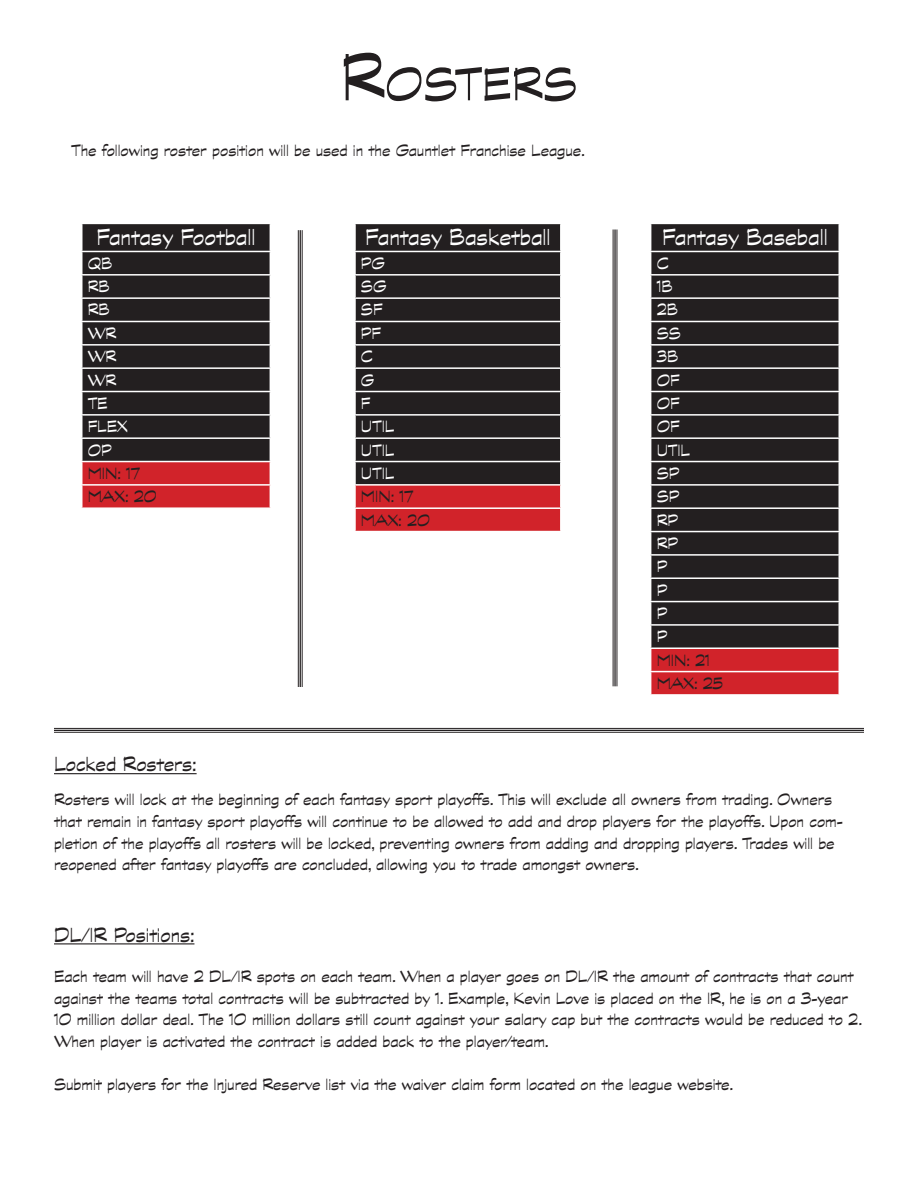
<style>
.page{position:relative;width:918px;height:1188px;background:#fff}
.page>*{position:absolute;margin:0;border:0;box-sizing:border-box;transform-origin:0 0}
.t1{font:51.45px "Graphite Std";color:#231f20}
.t2{font:25.5px "Graphite Std";color:#fff}
.Black_Graphite_Under{font:22.5px "Graphite Std";color:#231f20}
.t3{font:18px/21.6px "Graphite Std";color:#231f20}
.t4{font:18px "Graphite Std";color:#fff}
.s1{font-size:73.5px}
</style>
<div class="page">
<hr style="left:54px;top:943px;width:140px;height:1px;background:#231f20">
<hr style="left:54px;top:773px;width:143px;height:1px;background:#231f20">
<svg style="left:81px;top:224px;width:190px;height:283px;background:#4d3032"></svg>
<svg style="left:650px;top:224px;width:189px;height:470px;background:#422f30"></svg>
<hr style="left:838px;top:672px;width:2px;height:22px;background:#fff">
<div style="left:356px;top:224px;width:204px;height:260px;background:#231f20"></div>
<div style="left:356px;top:486px;width:204px;height:45px;background:#d1232a"></div>
<hr style="left:354px;top:251px;width:208px;height:1px;background:#fff">
<hr style="left:354px;top:274px;width:208px;height:2px;background:#fff">
<hr style="left:354px;top:297px;width:208px;height:2px;background:#fff">
<hr style="left:354px;top:321px;width:208px;height:1px;background:#fff">
<hr style="left:354px;top:344px;width:208px;height:2px;background:#fff">
<hr style="left:354px;top:367px;width:208px;height:2px;background:#fff">
<hr style="left:354px;top:391px;width:208px;height:1px;background:#fff">
<hr style="left:354px;top:414px;width:208px;height:2px;background:#fff">
<hr style="left:354px;top:437px;width:208px;height:2px;background:#fff">
<hr style="left:354px;top:461px;width:208px;height:1px;background:#fff">
<hr style="left:354px;top:507px;width:208px;height:2px;background:#fff">
<hr style="left:302px;top:230px;width:1px;height:457px;background:#231f20">
<hr style="left:300px;top:230px;width:1px;height:457px;background:#231f20">
<hr style="left:298px;top:230px;width:1px;height:457px;background:#231f20">
<hr style="left:617px;top:230px;width:1px;height:456px;background:#231f20">
<hr style="left:614px;top:230px;width:2px;height:456px;background:#231f20">
<hr style="left:613px;top:230px;width:1px;height:456px;background:#231f20">
<hr style="left:54px;top:732px;width:810px;height:1px;background:#231f20">
<hr style="left:54px;top:730px;width:810px;height:1px;background:#231f20">
<hr style="left:54px;top:728px;width:810px;height:1px;background:#231f20">
<p class="t1" style="left:341px;top:56px;width:238px"><span class="s1">R</span>OSTERS</p>
<p class="t3" style="left:71px;top:140px;width:515px">The following roster position will be used in the Gauntlet Franchise League.</p>
<p class="t2" style="left:97px;top:224px;width:161px">Fantasy Football</p>
<p class="t4" style="left:88px;top:253px;width:26px">QB</p>
<p class="t4" style="left:88px;top:277px;width:24px">RB</p>
<p class="t4" style="left:88px;top:300px;width:24px">RB</p>
<p class="t4" style="left:88px;top:323px;width:30px">WR</p>
<p class="t4" style="left:88px;top:347px;width:30px">WR</p>
<p class="t4" style="left:88px;top:370px;width:30px">WR</p>
<p class="t4" style="left:88px;top:393px;width:22px">TE</p>
<p class="t4" style="left:88px;top:417px;width:41px">FLEX</p>
<p class="t4" style="left:88px;top:440px;width:25px">OP</p>
<p class="t3" style="left:88px;top:463px;width:54px">MIN: 17</p>
<p class="t3" style="left:88px;top:486px;width:71px">MAX: 20</p>
<p class="Black_Graphite_Under" style="left:54px;top:752px;width:144px">Locked Rosters:</p>
<p class="t2" style="left:365px;top:224px;width:187px">Fantasy Basketball</p>
<p class="t4" style="left:361px;top:253px;width:25px">PG</p>
<p class="t4" style="left:361px;top:277px;width:27px">SG</p>
<p class="t4" style="left:361px;top:300px;width:23px">SF</p>
<p class="t4" style="left:361px;top:323px;width:22px">PF</p>
<p class="t4" style="left:361px;top:347px;width:14px">C</p>
<p class="t4" style="left:361px;top:370px;width:15px">G</p>
<p class="t4" style="left:361px;top:393px;width:11px">F</p>
<p class="t4" style="left:361px;top:417px;width:35px">UTIL</p>
<p class="t4" style="left:361px;top:440px;width:35px">UTIL</p>
<p class="t4" style="left:361px;top:463px;width:35px">UTIL</p>
<p class="t3" style="left:361px;top:486px;width:54px">MIN: 17</p>
<p class="t3" style="left:361px;top:509px;width:71px">MAX: 20</p>
<p class="t2" style="left:662px;top:224px;width:167px">Fantasy Baseball</p>
<p class="t4" style="left:657px;top:253px;width:14px">C</p>
<p class="t4" style="left:657px;top:277px;width:17px">1B</p>
<p class="t4" style="left:657px;top:300px;width:23px">2B</p>
<p class="t4" style="left:657px;top:323px;width:26px">SS</p>
<p class="t4" style="left:657px;top:347px;width:23px">3B</p>
<p class="t4" style="left:657px;top:370px;width:24px">OF</p>
<p class="t4" style="left:657px;top:393px;width:24px">OF</p>
<p class="t4" style="left:657px;top:417px;width:24px">OF</p>
<p class="t4" style="left:657px;top:440px;width:35px">UTIL</p>
<p class="t4" style="left:657px;top:463px;width:24px">SP</p>
<p class="t4" style="left:657px;top:487px;width:24px">SP</p>
<p class="t4" style="left:657px;top:510px;width:23px">RP</p>
<p class="t4" style="left:657px;top:533px;width:23px">RP</p>
<p class="t4" style="left:657px;top:557px;width:12px">P</p>
<p class="t4" style="left:657px;top:580px;width:12px">P</p>
<p class="t4" style="left:657px;top:603px;width:12px">P</p>
<p class="t4" style="left:657px;top:627px;width:12px">P</p>
<p class="t3" style="left:657px;top:649px;width:55px">MIN: 21</p>
<p class="t3" style="left:657px;top:673px;width:68px">MAX: 25</p>
<p class="t3" style="left:54px;top:789px;width:790px">Rosters will lock at the beginning of each fantasy sport playoffs. This will exclude all owners from trading. Owners that remain in fantasy sport playoffs will continue to be allowed to add and drop players for the playoffs. Upon com&shy;pletion of the playoffs all rosters will be locked, preventing owners from adding and dropping players. Trades will be reopened after fantasy playoffs are concluded, allowing you to trade amongst owners.</p>
<p class="Black_Graphite_Under" style="left:54px;top:922px;width:142px">DL/IR Positions:</p>
<p class="t3" style="left:54px;top:966px;width:810px">Each team will have 2 DL/IR spots on each team. When a player goes on DL/IR the amount of contracts that count against the teams total contracts will be subtracted by 1. Example, Kevin Love is placed on the IR, he is on a 3-year 10 million dollar deal. The 10 million dollars still count against your salary cap but the contracts would be reduced to 2.<br>When player is activated the contract is added back to the player/team.</p>
<p class="t3" style="left:54px;top:1074px;width:681px">Submit players for the Injured Reserve list via the waiver claim form located on the league website.</p>
</div>
